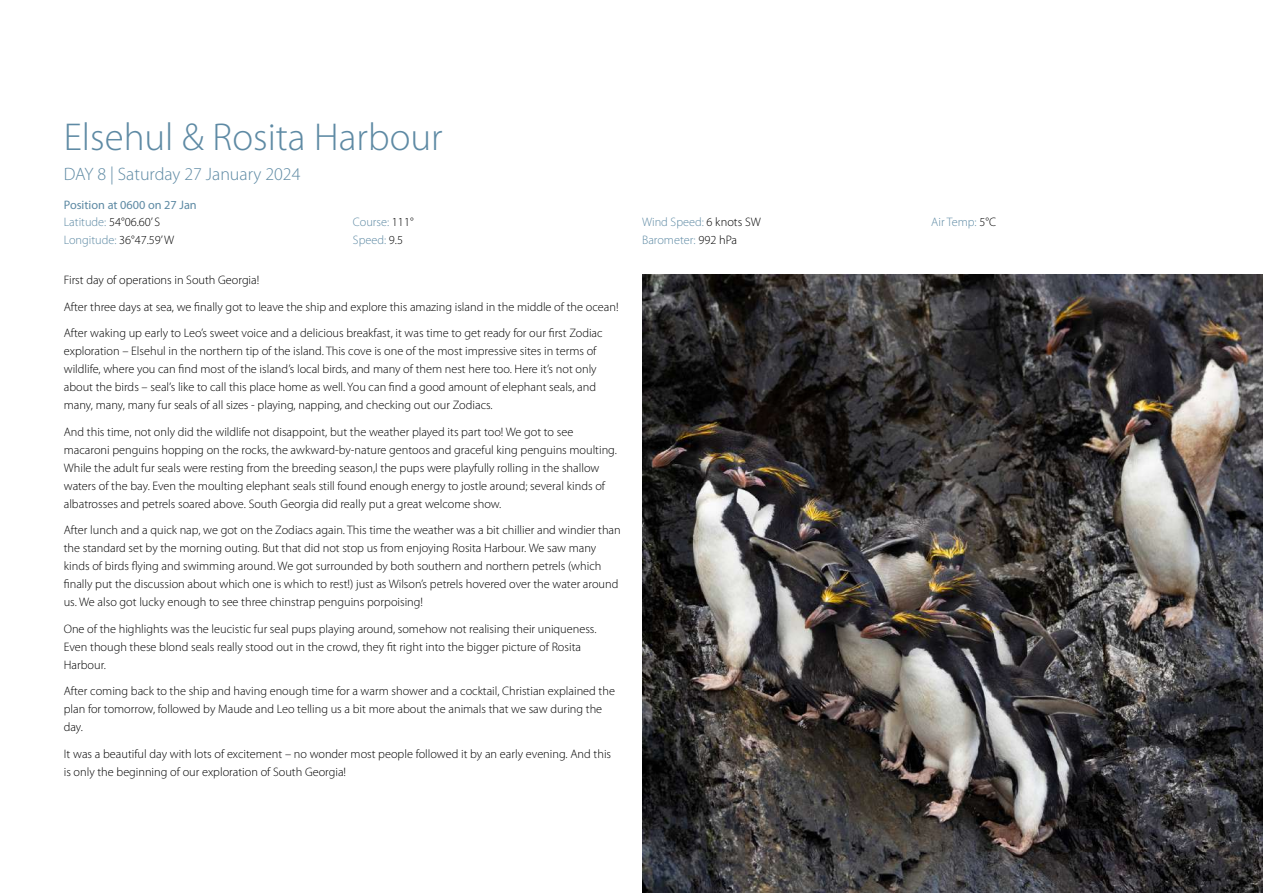
<style>
.page{position:relative;width:1263px;height:893px;background:#fff}
.page>*{position:absolute;margin:0;border:0;box-sizing:border-box;transform-origin:0 0}
.t1{font:300 39px "Myriad Pro";color:#5e8aa4}
.t2{font:300 18px "Myriad Pro";color:#5e8aa4}
.t3{font:300 12.3px/18px "Myriad Pro";color:#000}
.t4{font:300 12.3px/18px "Myriad Pro";color:#5e8aa4}
.t5{font:12.3px/18px "Myriad Pro";color:#5e8aa4}
.s1{font-weight:300}
.s2{font-weight:300;color:#000}
.s3{color:#000}
</style>
<div class="page">
<img style="left:642px;top:275px;width:621px;height:618px">
<h1 class="t1" style="left:64px;top:115px;width:380px">Elsehul &amp; Rosita Harbour</h1>
<h2 class="t2" style="left:64px;top:164px;width:238px">DAY 8 | Saturday 27 January 2024</h2>
<p class="t5" style="left:64px;top:195px;width:134px">Position at 0600 on 27 Jan<br><span class="s1">Latitude:</span> <span class="s2">54°06.60’ S<br></span><span class="s1">Longitude:</span> <span class="s2">36°47.59’ W</span></p>
<p class="t4" style="left:353px;top:214px;width:62px">Course: <span class="s3">111°<br></span>Speed: <span class="s3">9.5</span></p>
<p class="t4" style="left:642px;top:214px;width:120px">Wind Speed: <span class="s3">6 knots SW<br></span>Barometer: <span class="s3">992 hPa</span></p>
<p class="t4" style="left:931px;top:214px;width:66px">Air Temp: <span class="s3">5°C</span></p>
<p class="t3" style="left:64px;top:267px;width:556px;line-height:26.5px">First day of operations in South Georgia!<br>After three days at sea, we finally got to leave the ship and explore this amazing island in the middle of the ocean!<br>After waking up early to Leo’s sweet voice and a delicious breakfast, it was time to get ready for our first Zodiac</p>
<p class="t3" style="left:64px;top:342px;width:534px;text-align:justify">exploration – Elsehul in the northern tip of the island. This cove is one of the most impressive sites in terms of wildlife, where you can find most of the island’s local birds, and many of them nest here too. Here it’s not only about the birds – seal’s like to call this place home as well. You can find a good amount of elephant seals, and many, many, many fur seals of all sizes - playing, napping, and checking out our Zodiacs.</p>
<p class="t3" style="left:64px;top:423px;width:555px">And this time, not only did the wildlife not disappoint, but the weather played its part too! We got to see macaroni penguins hopping on the rocks, the awkward-by-nature gentoos and graceful king penguins moulting.<br>While the adult fur seals were resting from the breeding season,l the pups were playfully rolling in the shallow waters of the bay. Even the moulting elephant seals still found enough energy to jostle around; several kinds of albatrosses and petrels soared above. South Georgia did really put a great welcome show.</p>
<p class="t3" style="left:64px;top:521px;width:558px">After lunch and a quick nap, we got on the Zodiacs again. This time the weather was a bit chillier and windier than the standard set by the morning outing. But that did not stop us from enjoying Rosita Harbour. We saw many kinds of birds flying and swimming around. We got surrounded by both southern and northern petrels (which finally put the discussion about which one is which to rest!) just as Wilson’s petrels hovered over the water around us. We also got lucky enough to see three chinstrap penguins porpoising!</p>
<p class="t3" style="left:64px;top:620px;width:534px">One of the highlights was the leucistic fur seal pups playing around, somehow not realising their uniqueness.<br>Even though these blond seals really stood out in the crowd, they fit right into the bigger picture of Rosita<br>Harbour.</p>
<p class="t3" style="left:64px;top:682px;width:553px">After coming back to the ship and having enough time for a warm shower and a cocktail, Christian explained the plan for tomorrow, followed by Maude and Leo telling us a bit more about the animals that we saw during the day.</p>
<p class="t3" style="left:64px;top:745px;width:549px">It was a beautiful day with lots of excitement – no wonder most people followed it by an early evening. And this is only the beginning of our exploration of South Georgia!</p>
</div>
